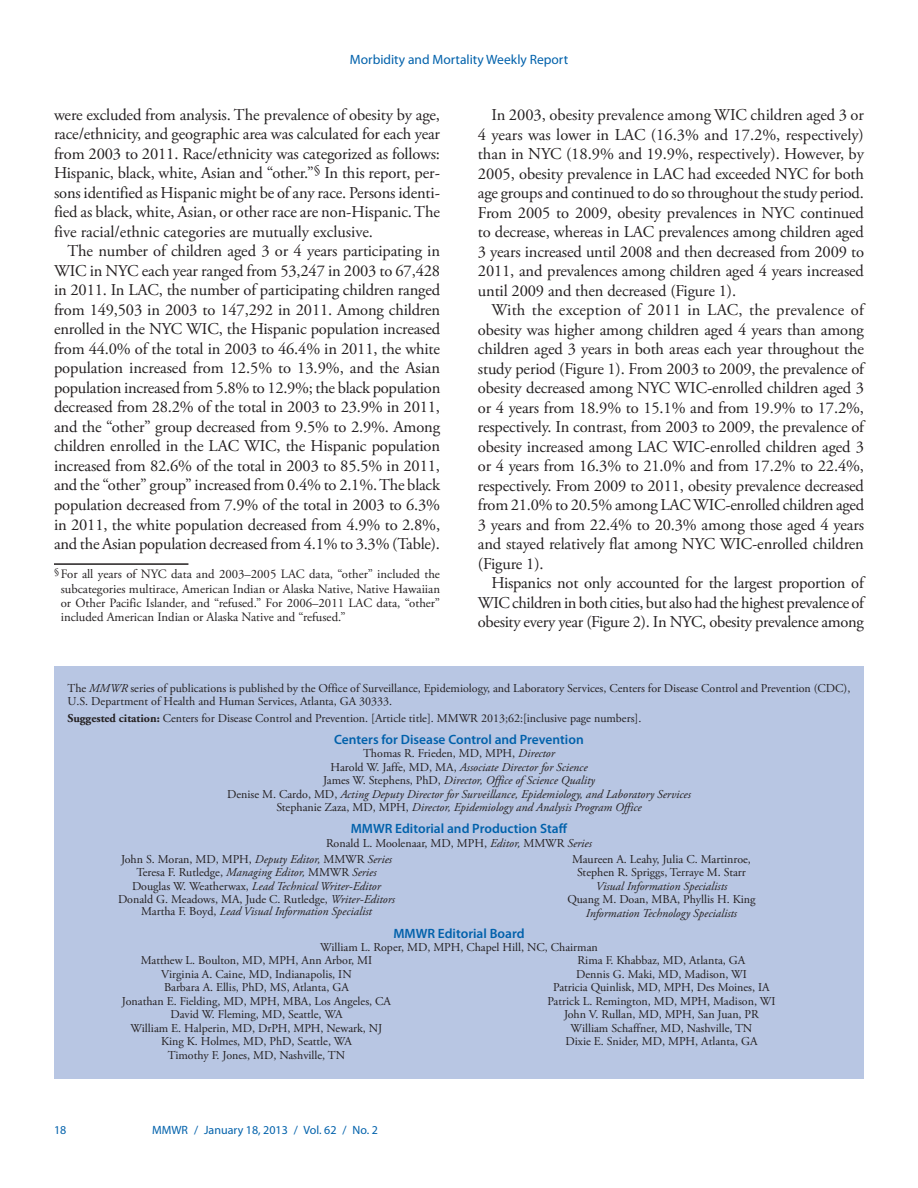
<style>
.page{position:relative;width:918px;height:1188px;background:#fff}
.page>*{position:absolute;margin:0;border:0;box-sizing:border-box;transform-origin:0 0}
.body_copy{font:16.5px/19.5px "Adobe Garamond Pro";letter-spacing:-.01em;color:#231f20;text-align:justify}
.t1{font:600 13.5px "Myriad Pro";color:#0161ab}
.t2{font:13.5px "Myriad Pro";color:#0161ab}
.footnote_w_rule_text{font:12.75px/14.2px "Adobe Garamond Pro";color:#231f20;text-align:justify}
.t3{font:12px/13.5px "Adobe Garamond Pro";color:#231f20;text-align:center}
.t4{font:italic 12px/13.5px "Adobe Garamond Pro";color:#231f20;text-align:center}
.footer_left{font:12px "Myriad Pro";color:#0161ab}
.s1{font-style:italic}
.s2{font-weight:700}
.s3{font-style:normal}
</style>
<div class="page">
<div style="left:54px;top:666px;width:810px;height:413px;background:#b8c6e3"></div>
<hr style="left:54px;top:563px;width:134px;height:2px;background:#231f20">
<p class="t2" style="left:350px;top:51px;width:220px">Morbidity and Mortality Weekly Report</p>
<p class="body_copy" style="left:54px;top:106px;width:388px">were excluded from analysis. The prevalence of obesity by age, race/ethnicity, and geographic area was calculated for each year from 2003 to 2011. Race/ethnicity was categorized as follows:<br>Hispanic, black, white, Asian and “other.”<sup>§</sup> In this report, per&shy;sons identified as Hispanic might be of any race. Persons identi&shy;fied as black, white, Asian, or other race are non-Hispanic. The five racial/ethnic categories are mutually exclusive.</p>
<p class="body_copy" style="left:54px;top:242px;width:388px;text-indent:13px">The number of children aged 3 or 4 years participating in WIC in NYC each year ranged from 53,247 in 2003 to 67,428 in 2011. In LAC, the number of participating children ranged from 149,503 in 2003 to 147,292 in 2011. Among children enrolled in the NYC WIC, the Hispanic population increased from 44.0% of the total in 2003 to 46.4% in 2011, the white population increased from 12.5% to 13.9%, and the Asian population increased from 5.8% to 12.9%; the black population decreased from 28.2% of the total in 2003 to 23.9% in 2011, and the “other” group decreased from 9.5% to 2.9%. Among children enrolled in the LAC WIC, the Hispanic population increased from 82.6% of the total in 2003 to 85.5% in 2011, and the “other” group” increased from 0.4% to 2.1%. The black population decreased from 7.9% of the total in 2003 to 6.3% in 2011, the white population decreased from 4.9% to 2.8%, and the Asian population decreased from 4.1% to 3.3% (Table).</p>
<p class="footnote_w_rule_text" style="left:61px;top:568px;width:381px;text-indent:-7px"><sup>§</sup> For all years of NYC data and 2003–2005 LAC data, “other” included the subcategories multirace, American Indian or Alaska Native, Native Hawaiian or Other Pacific Islander, and “refused.” For 2006–2011 LAC data, “other” included American Indian or Alaska Native and “refused.”</p>
<p class="body_copy" style="left:478px;top:106px;width:388px;text-indent:13px">In 2003, obesity prevalence among WIC children aged 3 or 4 years was lower in LAC (16.3% and 17.2%, respectively) than in NYC (18.9% and 19.9%, respectively). However, by 2005, obesity prevalence in LAC had exceeded NYC for both age groups and continued to do so throughout the study period.<br>From 2005 to 2009, obesity prevalences in NYC continued to decrease, whereas in LAC prevalences among children aged 3 years increased until 2008 and then decreased from 2009 to 2011, and prevalences among children aged 4 years increased until 2009 and then decreased (Figure 1).</p>
<p class="body_copy" style="left:478px;top:301px;width:388px;text-indent:13px">With the exception of 2011 in LAC, the prevalence of obesity was higher among children aged 4 years than among children aged 3 years in both areas each year throughout the study period (Figure 1). From 2003 to 2009, the prevalence of obesity decreased among NYC WIC-enrolled children aged 3 or 4 years from 18.9% to 15.1% and from 19.9% to 17.2%, respectively. In contrast, from 2003 to 2009, the prevalence of obesity increased among LAC WIC-enrolled children aged 3 or 4 years from 16.3% to 21.0% and from 17.2% to 22.4%, respectively. From 2009 to 2011, obesity prevalence decreased from 21.0% to 20.5% among LAC WIC-enrolled children aged 3 years and from 22.4% to 20.3% among those aged 4 years and stayed relatively flat among NYC WIC-enrolled children (Figure 1).</p>
<p class="body_copy" style="left:478px;top:574px;width:388px;text-indent:13px">Hispanics not only accounted for the largest proportion of WIC children in both cities, but also had the highest prevalence of obesity every year (Figure 2). In NYC, obesity prevalence among</p>
<p class="t3" style="left:68px;top:682px;width:784px;text-align:left">The <span class="s1">MMWR</span> series of publications is published by the Office of Surveillance, Epidemiology, and Laboratory Services, Centers for Disease Control and Prevention (CDC),<br>U.S. Department of Health and Human Services, Atlanta, GA 30333.</p>
<p class="t3" style="left:68px;top:712px;width:575px"><span class="s2">Suggested citation:</span> Centers for Disease Control and Prevention. [Article title]. MMWR 2013;62:[inclusive page numbers].</p>
<p class="t1" style="left:334px;top:731px;width:251px">Centers for Disease Control and Prevention</p>
<p class="t4" style="left:227px;top:747px;width:465px"><span class="s3">Thomas R. Frieden, MD, MPH,</span> Director<br><span class="s3">Harold W. Jaffe, MD, MA,</span> Associate Director for Science<br><span class="s3">James W. Stephens, PhD,</span> Director, Office of Science Quality<br><span class="s3">Denise M. Cardo, MD,</span> Acting Deputy Director for Surveillance, Epidemiology, and Laboratory Services <span class="s3">Stephanie Zaza, MD, MPH,</span> Director, Epidemiology and Analysis Program Office</p>
<p class="t1" style="left:351px;top:820px;width:218px">MMWR Editorial and Production Staff</p>
<p class="t3" style="left:121px;top:835px;width:472px;line-height:15.9px;text-align:left;text-indent:205px">Ronald L. Moolenaar, MD, MPH, <span class="s1">Editor,</span> MMWR <span class="s1">Series<br></span>John S. Moran, MD, MPH, <span class="s1">Deputy Editor,</span> MMWR <span class="s1">Series</span></p>
<p class="t3" style="left:118px;top:866px;width:278px">Teresa F. Rutledge, <span class="s1">Managing Editor,</span> MMWR <span class="s1">Series<br></span>Douglas W. Weatherwax, <span class="s1">Lead Technical Writer-Editor<br></span>Donald G. Meadows, MA, Jude C. Rutledge, <span class="s1">Writer-Editors</span></p>
<p class="t4" style="left:141px;top:905px;width:232px"><span class="s3">Martha F. Boyd,</span> Lead Visual Information Specialist</p>
<p class="t3" style="left:572px;top:852px;width:180px">Maureen A. Leahy, Julia C. Martinroe,<br>Stephen R. Spriggs, Terraye M. Starr</p>
<p class="t4" style="left:596px;top:879px;width:133px">Visual Information Specialists</p>
<p class="t3" style="left:567px;top:893px;width:190px">Quang M. Doan, MBA, Phyllis H. King</p>
<p class="t4" style="left:586px;top:906px;width:153px">Information Technology Specialists</p>
<p class="t1" style="left:393px;top:925px;width:133px">MMWR Editorial Board</p>
<p class="t3" style="left:320px;top:941px;width:279px">William L. Roper, MD, MPH, Chapel Hill, NC, Chairman</p>
<p class="t3" style="left:141px;top:954px;width:233px">Matthew L. Boulton, MD, MPH, Ann Arbor, MI</p>
<p class="t3" style="left:161px;top:968px;width:192px">Virginia A. Caine, MD, Indianapolis, IN</p>
<p class="t3" style="left:164px;top:981px;width:186px">Barbara A. Ellis, PhD, MS, Atlanta, GA</p>
<p class="t3" style="left:122px;top:995px;width:271px">Jonathan E. Fielding, MD, MPH, MBA, Los Angeles, CA</p>
<p class="t3" style="left:170px;top:1008px;width:174px">David W. Fleming, MD, Seattle, WA</p>
<p class="t3" style="left:131px;top:1022px;width:253px">William E. Halperin, MD, DrPH, MPH, Newark, NJ</p>
<p class="t3" style="left:161px;top:1035px;width:192px">King K. Holmes, MD, PhD, Seattle, WA</p>
<p class="t3" style="left:168px;top:1049px;width:179px">Timothy F. Jones, MD, Nashville, TN</p>
<p class="t3" style="left:548px;top:954px;width:229px">Rima F. Khabbaz, MD, Atlanta, GA<br>Dennis G. Maki, MD, Madison, WI<br>Patricia Quinlisk, MD, MPH, Des Moines, IA Patrick L. Remington, MD, MPH, Madison, WI John V. Rullan, MD, MPH, San Juan, PR William Schaffner, MD, Nashville, TN<br>Dixie E. Snider, MD, MPH, Atlanta, GA</p>
<p class="footer_left" style="left:54px;top:1123px;width:14px">18</p>
<p class="footer_left" style="left:152px;top:1123px;width:227px">MMWR / January 18, 2013 / Vol. 62 / No. 2</p>
</div>
